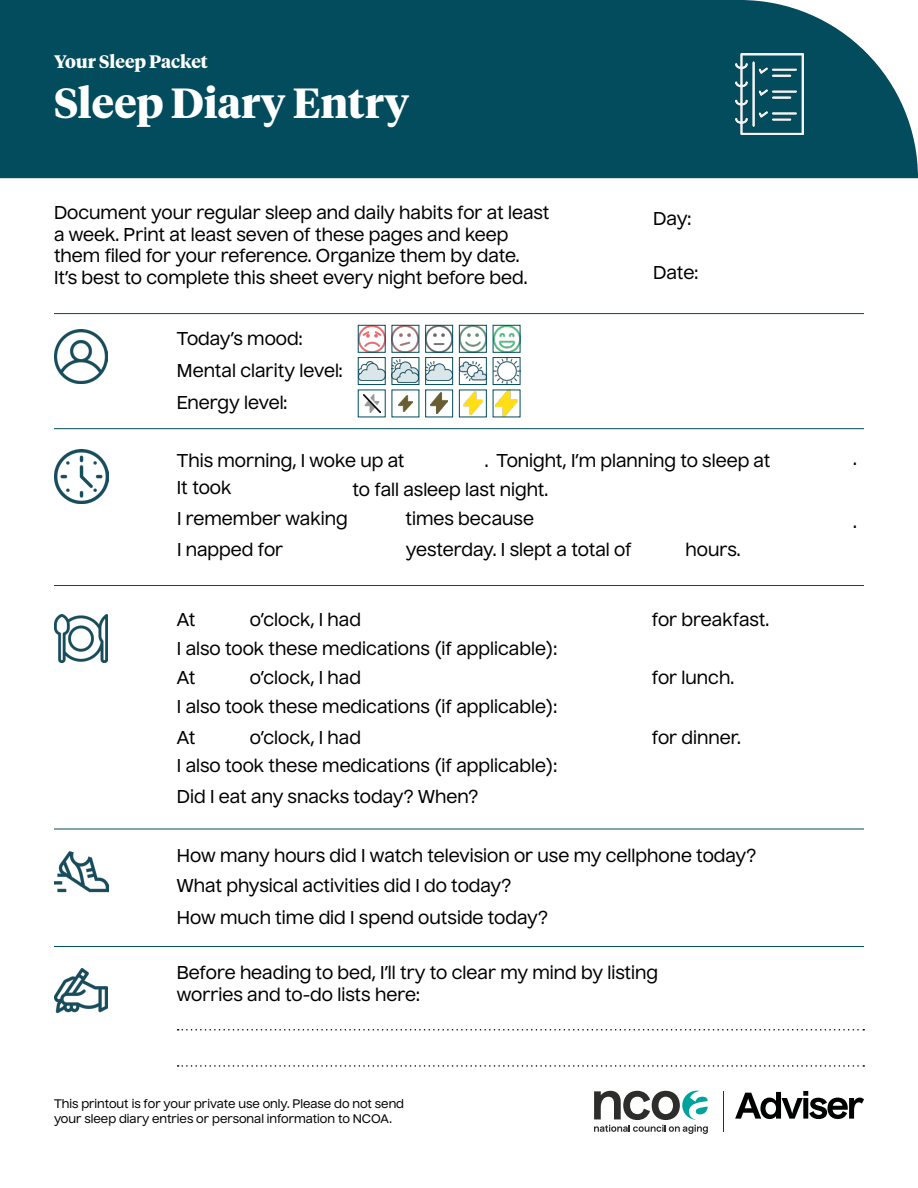
<style>
.page{position:relative;width:918px;height:1188px;background:#fff}
.page>*{position:absolute;margin:0;border:0;box-sizing:border-box;transform-origin:0 0}
.t1{font:700 42px "Tiempos Headline";color:#fff}
.t2{font:500 18px/32.4px "Nuckle";color:#000}
.t3{font:700 18px "Tiempos Headline";color:#fff}
.t4{font:500 12px/14.4px "Nuckle";color:#000}
</style>
<div class="page">
<svg style="left:735px;top:1091px;width:129px;height:28px"></svg>
<svg style="left:594px;top:1091px;width:114px;height:43px"></svg>
<hr style="left:723px;top:1091px;width:1px;height:41px;background:#2d2d2c">
<div style="left:0;top:0;width:918px;height:178px;background:#024c5d"></div>
<hr style="left:54px;top:946px;width:810px;height:1px;background:#024c5d">
<hr style="left:54px;top:313px;width:810px;height:1px;background:#024c5d">
<hr style="left:54px;top:428px;width:810px;height:1px;background:#024c5d">
<hr style="left:54px;top:585px;width:810px;height:1px;background:#024c5d">
<hr style="left:54px;top:829px;width:810px;height:1px;background:#024c5d">
<svg style="left:178px;top:1065px;width:686px;height:2px"></svg>
<svg style="left:178px;top:1029px;width:686px;height:2px"></svg>
<img style="left:735px;top:54px;width:69px;height:81px">
<img style="left:360px;top:327px;width:24px;height:24px">
<div style="left:358px;top:325px;width:28px;height:28px;border:1px solid #024c5d"></div>
<img style="left:360px;top:362px;width:24px;height:18px">
<div style="left:358px;top:357px;width:28px;height:28px;border:1px solid #024c5d"></div>
<img style="left:363px;top:395px;width:17px;height:17px">
<img style="left:394px;top:327px;width:23px;height:24px">
<div style="left:392px;top:325px;width:27px;height:28px;border:1px solid #024c5d"></div>
<img style="left:394px;top:360px;width:23px;height:22px">
<div style="left:392px;top:357px;width:27px;height:28px;border:1px solid #024c5d"></div>
<img style="left:399px;top:395px;width:13px;height:17px">
<img style="left:427px;top:327px;width:24px;height:24px">
<div style="left:425px;top:325px;width:28px;height:28px;border:1px solid #024c5d"></div>
<img style="left:431px;top:393px;width:17px;height:21px">
<div style="left:425px;top:390px;width:28px;height:27px;border:1px solid #024c5d"></div>
<img style="left:461px;top:327px;width:24px;height:24px">
<div style="left:459px;top:325px;width:28px;height:28px;border:1px solid #024c5d"></div>
<img style="left:463px;top:392px;width:19px;height:23px">
<div style="left:459px;top:390px;width:28px;height:27px;border:1px solid #024c5d"></div>
<img style="left:427px;top:361px;width:24px;height:20px">
<div style="left:425px;top:357px;width:28px;height:28px;border:1px solid #024c5d"></div>
<img style="left:461px;top:362px;width:24px;height:18px">
<div style="left:459px;top:357px;width:28px;height:28px;border:1px solid #024c5d"></div>
<img style="left:495px;top:359px;width:23px;height:24px">
<div style="left:493px;top:357px;width:27px;height:28px;border:1px solid #024c5d"></div>
<img style="left:495px;top:327px;width:23px;height:24px">
<div style="left:493px;top:325px;width:27px;height:28px;border:1px solid #024c5d"></div>
<img style="left:54px;top:329px;width:54px;height:54px">
<img style="left:496px;top:392px;width:22px;height:23px">
<img style="left:54px;top:450px;width:54px;height:54px">
<img style="left:54px;top:615px;width:54px;height:48px">
<img style="left:54px;top:851px;width:54px;height:42px">
<img style="left:54px;top:968px;width:54px;height:44px">
<p class="t3" style="left:54px;top:49px;width:155px">Your Sleep Packet</p>
<h1 class="t1" style="left:54px;top:75px;width:357px">Sleep Diary Entry</h1>
<p class="t2" style="left:54px;top:196px;width:497px">Document your regular sleep and daily habits for at least</p>
<p class="t2" style="left:653px;top:202px;width:39px">Day:</p>
<p class="t2" style="left:54px;top:218px;width:456px">a week. Print at least seven of these pages and keep</p>
<p class="t2" style="left:54px;top:239px;width:467px">them filed for your reference. Organize them by date.</p>
<p class="t2" style="left:653px;top:256px;width:47px">Date:</p>
<p class="t2" style="left:54px;top:261px;width:475px">It’s best to complete this sheet every night before bed.</p>
<p class="t2" style="left:177px;top:322px;width:167px">Today’s mood:<br>Mental clarity level:<br>Energy level:</p>
<p class="t2" style="left:177px;top:444px;width:229px">This morning, I woke up at</p>
<p class="t2" style="left:485px;top:444px;width:287px">. Tonight, I’m planning to sleep at</p>
<p class="t2" style="left:853px;top:443px;width:5px">.</p>
<p class="t2" style="left:177px;top:471px;width:56px">It took</p>
<p class="t2" style="left:353px;top:473px;width:197px">to fall asleep last night.</p>
<p class="t2" style="left:177px;top:502px;width:172px">I remember waking</p>
<p class="t2" style="left:405px;top:502px;width:130px">times because</p>
<p class="t2" style="left:853px;top:505px;width:5px">.</p>
<p class="t2" style="left:177px;top:533px;width:108px">I napped for</p>
<p class="t2" style="left:406px;top:533px;width:227px">yesterday. I slept a total of</p>
<p class="t2" style="left:686px;top:533px;width:56px">hours.</p>
<p class="t2" style="left:177px;top:603px;width:20px">At</p>
<p class="t2" style="left:250px;top:603px;width:113px">o’clock, I had</p>
<p class="t2" style="left:652px;top:603px;width:119px">for breakfast.</p>
<p class="t2" style="left:177px;top:632px;width:382px">I also took these medications (if applicable):</p>
<p class="t2" style="left:177px;top:662px;width:20px">At</p>
<p class="t2" style="left:250px;top:662px;width:113px">o’clock, I had</p>
<p class="t2" style="left:652px;top:662px;width:84px">for lunch.</p>
<p class="t2" style="left:177px;top:691px;width:382px">I also took these medications (if applicable):</p>
<p class="t2" style="left:177px;top:721px;width:20px">At</p>
<p class="t2" style="left:250px;top:721px;width:113px">o’clock, I had</p>
<p class="t2" style="left:652px;top:721px;width:91px">for dinner.</p>
<p class="t2" style="left:177px;top:750px;width:382px">I also took these medications (if applicable):</p>
<p class="t2" style="left:177px;top:780px;width:303px">Did I eat any snacks today? When?</p>
<p class="t2" style="left:177px;top:841px;width:581px;line-height:29.5px">How many hours did I watch television or use my cellphone today?<br>What physical activities did I do today?</p>
<p class="t2" style="left:177px;top:901px;width:373px">How much time did I spend outside today?</p>
<p class="t2" style="left:177px;top:957px;width:483px">Before heading to bed, I’ll try to clear my mind by listing</p>
<p class="t2" style="left:177px;top:978px;width:244px">worries and to-do lists here:</p>
<p class="t4" style="left:54px;top:1097px;width:352px">This printout is for your private use only. Please do not send your sleep diary entries or personal information to NCOA.</p>
</div>
